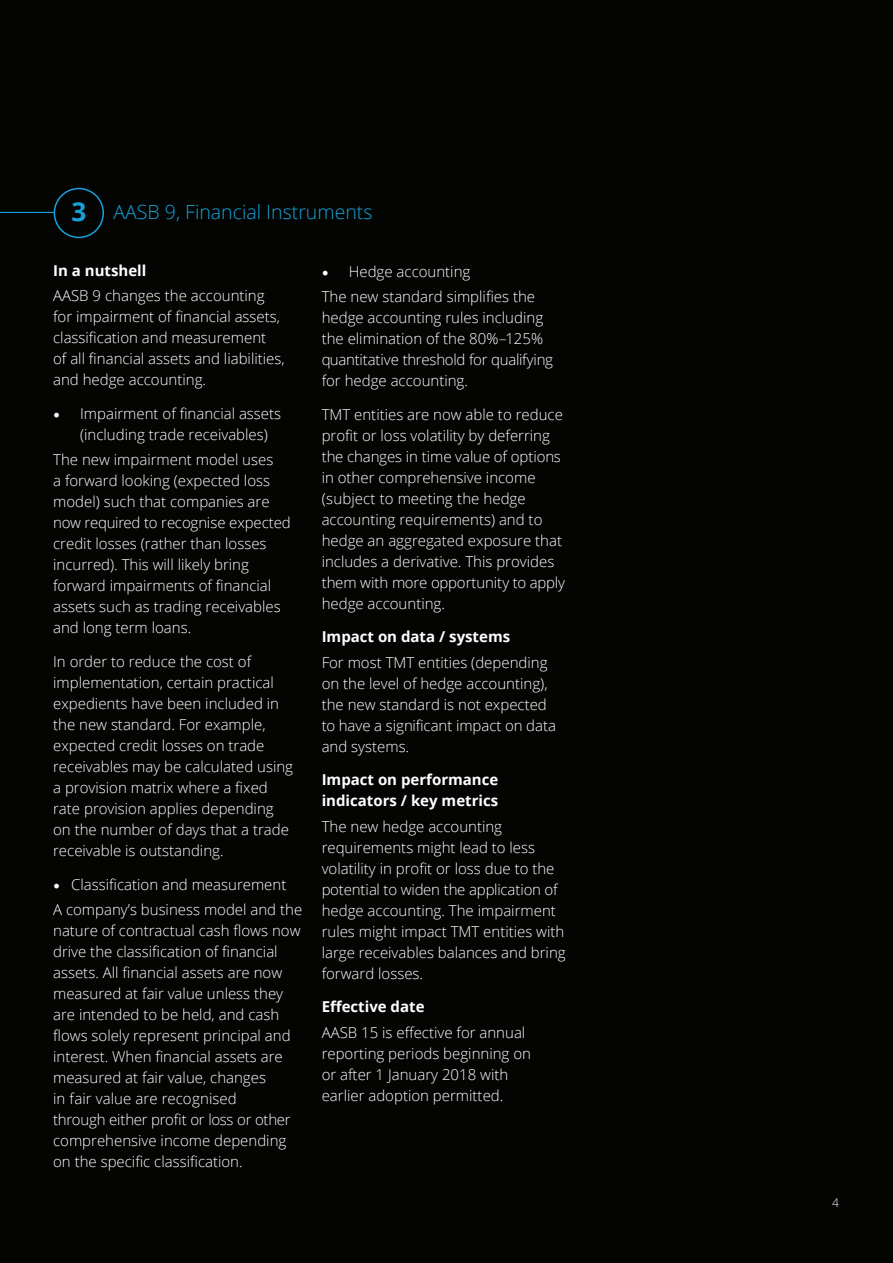
<style>
.page{position:relative;width:893px;height:1263px;background:#040503}
.page>*{position:absolute;margin:0;border:0;box-sizing:border-box;transform-origin:0 0}
.t1{font:300 19.5px "Open Sans";color:#17a1db}
.t2{font:300 15px/21px "Open Sans";color:#fff}
.t3{font:700 15px/21px "Open Sans";color:#fff}
.t4{font:300 12px "Open Sans";color:#fff}
.s1{font-weight:700;font-size:26.1px}
.s2{font-family:"Minion Pro";font-weight:400;font-size:18px}
</style>
<div class="page">
<div style="left:54px;top:188px;width:50px;height:50px;border:2px solid #17a1db;border-radius:50%"></div>
<hr style="left:0;top:212px;width:53px;height:1px;background:#17a1db">
<h1 class="t1" style="left:71px;top:199px;width:303px"><span class="s1">3</span> AASB 9, Financial Instruments</h1>
<p class="t3" style="left:53px;top:260px;width:95px">In a nutshell</p>
<p class="t2" style="left:53px;top:285px;width:233px">AASB 9 changes the accounting for impairment of financial assets, classification and measurement<br>of all financial assets and liabilities, and hedge accounting.</p>
<p class="t2" style="left:80px;top:403px;width:203px;text-indent:-27px"><span class="s2">•</span> Impairment of financial assets (including trade receivables)</p>
<p class="t2" style="left:53px;top:449px;width:239px">The new impairment model uses<br>a forward looking (expected loss model) such that companies are now required to recognise expected credit losses (rather than losses incurred). This will likely bring forward impairments of financial assets such as trading receivables and long term loans.</p>
<p class="t2" style="left:53px;top:651px;width:241px">In order to reduce the cost of implementation, certain practical expedients have been included in the new standard. For example, expected credit losses on trade receivables may be calculated using a provision matrix where a fixed rate provision applies depending on the number of days that a trade receivable is outstanding.</p>
<p class="t2" style="left:53px;top:871px;width:251px;line-height:25.2px"><span class="s2">•</span> Classification and measurement<br>A company’s business model and the</p>
<p class="t2" style="left:53px;top:920px;width:249px">nature of contractual cash flows now drive the classification of financial assets. All financial assets are now measured at fair value unless they are intended to be held, and cash flows solely represent principal and interest. When financial assets are measured at fair value, changes<br>in fair value are recognised<br>through either profit or loss or other comprehensive income depending on the specific classification.</p>
<p class="t2" style="left:322px;top:258px;width:215px;line-height:25.2px"><span class="s2">•</span> Hedge accounting<br>The new standard simplifies the</p>
<p class="t2" style="left:322px;top:307px;width:233px">hedge accounting rules including the elimination of the 80%–125% quantitative threshold for qualifying for hedge accounting.</p>
<p class="t2" style="left:322px;top:403px;width:245px">TMT entities are now able to reduce profit or loss volatility by deferring the changes in time value of options in other comprehensive income (subject to meeting the hedge accounting requirements) and to hedge an aggregated exposure that includes a derivative. This provides them with more opportunity to apply hedge accounting.</p>
<p class="t3" style="left:322px;top:626px;width:190px">Impact on data / systems</p>
<p class="t2" style="left:322px;top:651px;width:236px">For most TMT entities (depending on the level of hedge accounting), the new standard is not expected to have a significant impact on data and systems.</p>
<p class="t3" style="left:322px;top:769px;width:178px">Impact on performance indicators / key metrics</p>
<p class="t2" style="left:322px;top:815px;width:246px">The new hedge accounting requirements might lead to less volatility in profit or loss due to the potential to widen the application of hedge accounting. The impairment rules might impact TMT entities with large receivables balances and bring forward losses.</p>
<p class="t3" style="left:322px;top:996px;width:104px">Effective date</p>
<p class="t2" style="left:322px;top:1021px;width:211px">AASB 15 is effective for annual reporting periods beginning on or after 1 January 2018 with earlier adoption permitted.</p>
<p class="t4" style="left:832px;top:1194px;width:8px">4</p>
</div>
